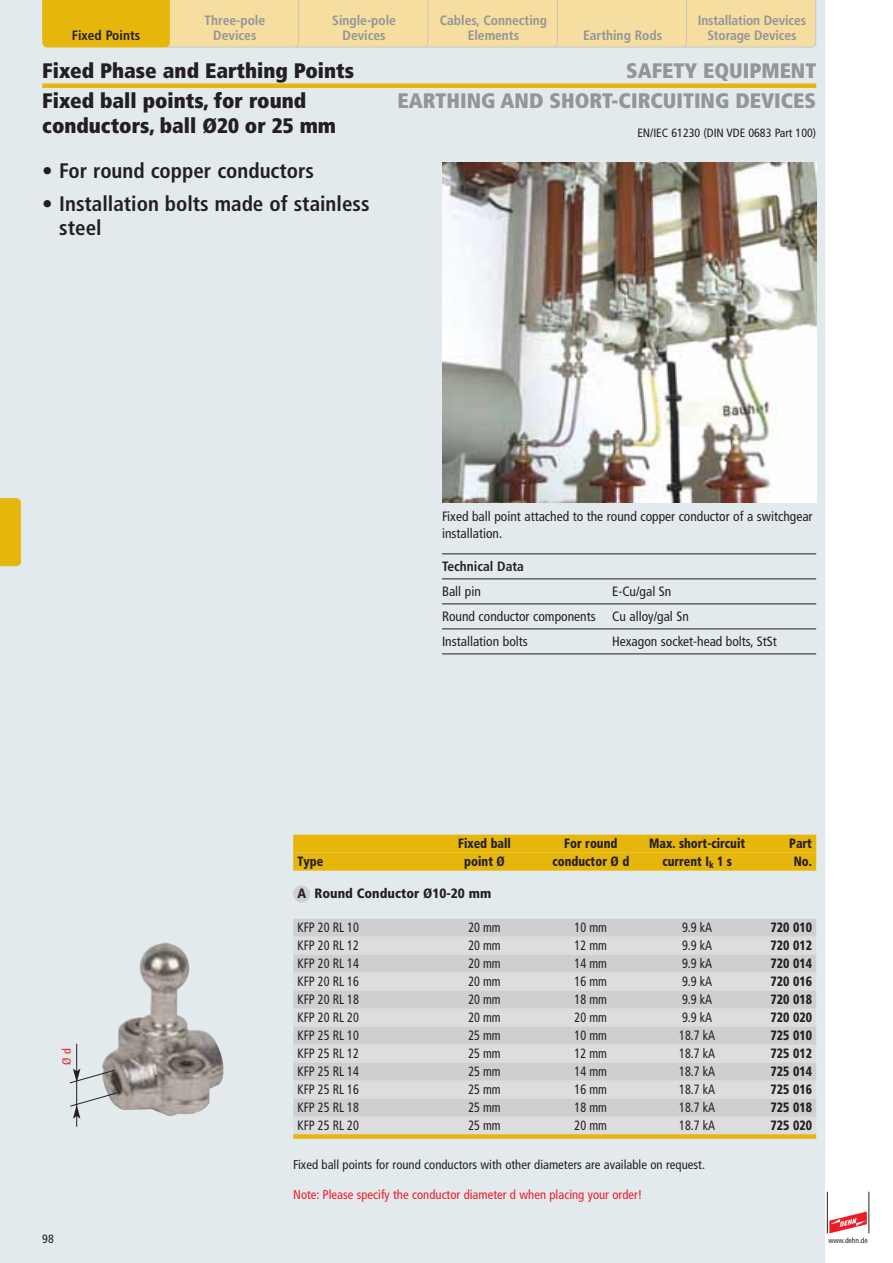
<style>
.page{position:relative;width:893px;height:1263px;background:#fff}
.page>*{position:absolute;margin:0;border:0;box-sizing:border-box;transform-origin:0 0}
.t1{font:900 condensed 21px/29.7px "Frutiger";color:#231f20}
.t2{font:700 condensed 21px/24px "Frutiger";color:#231f20}
.t3{font:900 condensed 21px/30px "Frutiger";color:#939598;text-align:right}
.t4{font:condensed 13.5px "Frutiger D";color:#231f20;scale:.9 1}
.t5{font:condensed 13.5px/25px "Frutiger";color:#231f20}
.t6{font:900 condensed 13.5px "Frutiger D";color:#231f20;scale:.9 1}
.t7{font:700 condensed 13.5px/15px "Frutiger";color:#939598;text-align:center}
.t8{font:700 condensed 13.5px "Frutiger";color:#231f20}
.t9{font:900 condensed 13.5px "Frutiger";color:#231f20}
.t10{font:condensed 12.75px "Frutiger";color:#231f20}
.t11{font:condensed 12.75px "Frutiger";color:#ed1c24}
.t12{font:condensed 12px "Frutiger";color:#231f20}
.t13{font:condensed 12px "Frutiger";color:#ed1c24}
.t14{font:condensed 7.5px "Frutiger";color:#231f20}
</style>
<div class="page">
<div style="left:0;top:0;width:825px;height:1263px;background:#e3eaee"></div>
<hr style="left:827px;top:1192px;width:1px;height:41px;background:#231f20">
<hr style="left:869px;top:1192px;width:1px;height:41px;background:#231f20">
<svg style="left:829px;top:1211px;width:38px;height:22px"></svg>
<div style="left:42px;top:83px;width:774px;height:5px;background:#e7b60a"></div>
<svg style="left:0;top:498px;width:21px;height:68px"></svg>
<img style="left:442px;top:162px;width:374px;height:340px">
<hr style="left:442px;top:553px;width:374px;height:1px;background:#231f20">
<hr style="left:442px;top:578px;width:374px;height:1px;background:#231f20">
<hr style="left:442px;top:603px;width:374px;height:1px;background:#231f20">
<hr style="left:442px;top:628px;width:374px;height:1px;background:#231f20">
<hr style="left:442px;top:653px;width:374px;height:1px;background:#231f20">
<div style="left:293px;top:885px;width:17px;height:17px;background:#cdcfd0;border-radius:50%"></div>
<div style="left:293px;top:835px;width:523px;height:18px;background:#e7b60a"></div>
<div style="left:293px;top:853px;width:523px;height:18px;background:#e7b60a"></div>
<div style="left:293px;top:919px;width:523px;height:18px;background:#cdcfd0"></div>
<div style="left:293px;top:937px;width:523px;height:18px;background:#dcddde"></div>
<div style="left:293px;top:955px;width:523px;height:18px;background:#cdcfd0"></div>
<div style="left:293px;top:973px;width:523px;height:18px;background:#dcddde"></div>
<div style="left:293px;top:991px;width:523px;height:18px;background:#cdcfd0"></div>
<div style="left:293px;top:1009px;width:523px;height:18px;background:#dcddde"></div>
<div style="left:293px;top:1027px;width:523px;height:18px;background:#cdcfd0"></div>
<div style="left:293px;top:1045px;width:523px;height:18px;background:#dcddde"></div>
<div style="left:293px;top:1063px;width:523px;height:18px;background:#cdcfd0"></div>
<div style="left:293px;top:1081px;width:523px;height:18px;background:#dcddde"></div>
<div style="left:293px;top:1099px;width:523px;height:18px;background:#cdcfd0"></div>
<div style="left:293px;top:1117px;width:523px;height:18px;background:#dcddde"></div>
<div style="left:293px;top:1134px;width:523px;height:5px;background:#e7b60a"></div>
<img style="left:104px;top:942px;width:120px;height:174px">
<hr style="left:76px;top:1076px;width:1px;height:39px;background:#231f20">
<svg style="left:69px;top:1044px;width:47px;height:40px"></svg>
<svg style="left:70px;top:1091px;width:50px;height:36px"></svg>
<svg style="left:42px;top:0;width:774px;height:47px;background:#f3d686"></svg>
<p class="t7" style="left:205px;top:13px;width:62px">Three-pole</p>
<p class="t8" style="left:72px;top:29px;width:70px">Fixed Points</p>
<p class="t7" style="left:213px;top:28px;width:45px">Devices</p>
<p class="t7" style="left:332px;top:13px;width:65px">Single-pole<br>Devices</p>
<p class="t7" style="left:440px;top:13px;width:109px">Cables, Connecting<br>Elements</p>
<p class="t7" style="left:698px;top:13px;width:110px">Installation Devices</p>
<p class="t7" style="left:583px;top:28px;width:81px">Earthing Rods</p>
<p class="t7" style="left:707px;top:28px;width:91px">Storage Devices</p>
<h1 class="t1" style="left:42px;top:58px;width:313px">Fixed Phase and Earthing Points<br>Fixed ball points, for round</h1>
<h1 class="t1" style="left:42px;top:113px;width:295px">conductors, ball Ø20 or 25 mm</h1>
<p class="t12" style="left:637px;top:128px;width:180px">EN/IEC 61230 (DIN VDE 0683 Part 100)</p>
<h1 class="t2" style="left:42px;top:160px;width:273px">• For round copper conductors</h1>
<h1 class="t2" style="left:59px;top:193px;width:312px;text-indent:-17px">• Installation bolts made of stainless steel</h1>
<h1 class="t3" style="left:397px;top:57px;width:420px">SAFETY EQUIPMENT<br>EARTHING AND SHORT-CIRCUITING DEVICES</h1>
<p class="t5" style="left:442px;top:509px;width:372px;line-height:16.5px">Fixed ball point attached to the round copper conductor of a switchgear installation.</p>
<p class="t8" style="left:442px;top:561px;width:83px">Technical Data</p>
<p class="t5" style="left:442px;top:580px;width:40px">Ball pin</p>
<p class="t5" style="left:442px;top:580px;width:248px;text-indent:170px">E-Cu/gal Sn<br>Round conductor components Cu alloy/gal Sn<br>Installation bolts</p>
<p class="t5" style="left:612px;top:630px;width:166px">Hexagon socket-head bolts, StSt</p>
<p class="t13" style="left:62px;top:1065px;width:18px;rotate:-90deg">Ø d</p>
<p class="t6" style="left:458px;top:837px;width:60px">Fixed ball</p>
<p class="t6" style="left:564px;top:837px;width:61px">For round</p>
<p class="t6" style="left:649px;top:837px;width:108px">Max. short-circuit</p>
<p class="t6" style="left:789px;top:837px;width:27px">Part</p>
<p class="t6" style="left:297px;top:855px;width:30px">Type</p>
<p class="t6" style="left:464px;top:855px;width:47px">point Ø</p>
<p class="t6" style="left:552px;top:855px;width:87px">conductor Ø d</p>
<p class="t6" style="left:662px;top:855px;width:79px">current I<sub>k</sub> 1 s</p>
<p class="t6" style="left:794px;top:855px;width:22px">No.</p>
<p class="t9" style="left:297px;top:888px;width:195px">A Round Conductor Ø10-20 mm</p>
<p class="t4" style="left:297px;top:921px;width:70px">KFP 20 RL 10</p>
<p class="t4" style="left:468px;top:921px;width:38px">20 mm</p>
<p class="t4" style="left:575px;top:921px;width:38px">10 mm</p>
<p class="t4" style="left:682px;top:921px;width:35px">9.9 kA</p>
<p class="t6" style="left:771px;top:921px;width:47px">720 010</p>
<p class="t4" style="left:297px;top:939px;width:70px">KFP 20 RL 12</p>
<p class="t4" style="left:468px;top:939px;width:38px">20 mm</p>
<p class="t4" style="left:575px;top:939px;width:38px">12 mm</p>
<p class="t4" style="left:682px;top:939px;width:35px">9.9 kA</p>
<p class="t6" style="left:771px;top:939px;width:47px">720 012</p>
<p class="t4" style="left:297px;top:957px;width:70px">KFP 20 RL 14</p>
<p class="t4" style="left:468px;top:957px;width:38px">20 mm</p>
<p class="t4" style="left:575px;top:957px;width:38px">14 mm</p>
<p class="t4" style="left:682px;top:957px;width:35px">9.9 kA</p>
<p class="t6" style="left:771px;top:957px;width:47px">720 014</p>
<p class="t4" style="left:297px;top:975px;width:70px">KFP 20 RL 16</p>
<p class="t4" style="left:468px;top:975px;width:38px">20 mm</p>
<p class="t4" style="left:575px;top:975px;width:38px">16 mm</p>
<p class="t4" style="left:682px;top:975px;width:35px">9.9 kA</p>
<p class="t6" style="left:771px;top:975px;width:47px">720 016</p>
<p class="t4" style="left:297px;top:993px;width:70px">KFP 20 RL 18</p>
<p class="t4" style="left:468px;top:993px;width:38px">20 mm</p>
<p class="t4" style="left:575px;top:993px;width:38px">18 mm</p>
<p class="t4" style="left:682px;top:993px;width:35px">9.9 kA</p>
<p class="t6" style="left:771px;top:993px;width:47px">720 018</p>
<p class="t4" style="left:297px;top:1011px;width:70px">KFP 20 RL 20</p>
<p class="t4" style="left:468px;top:1011px;width:38px">20 mm</p>
<p class="t4" style="left:575px;top:1011px;width:38px">20 mm</p>
<p class="t4" style="left:682px;top:1011px;width:35px">9.9 kA</p>
<p class="t6" style="left:771px;top:1011px;width:47px">720 020</p>
<p class="t4" style="left:297px;top:1029px;width:70px">KFP 25 RL 10</p>
<p class="t4" style="left:468px;top:1029px;width:38px">25 mm</p>
<p class="t4" style="left:575px;top:1029px;width:38px">10 mm</p>
<p class="t4" style="left:679px;top:1029px;width:41px">18.7 kA</p>
<p class="t6" style="left:771px;top:1029px;width:47px">725 010</p>
<p class="t4" style="left:297px;top:1047px;width:70px">KFP 25 RL 12</p>
<p class="t4" style="left:468px;top:1047px;width:38px">25 mm</p>
<p class="t4" style="left:575px;top:1047px;width:38px">12 mm</p>
<p class="t4" style="left:679px;top:1047px;width:41px">18.7 kA</p>
<p class="t6" style="left:771px;top:1047px;width:47px">725 012</p>
<p class="t4" style="left:297px;top:1065px;width:70px">KFP 25 RL 14</p>
<p class="t4" style="left:468px;top:1065px;width:38px">25 mm</p>
<p class="t4" style="left:575px;top:1065px;width:38px">14 mm</p>
<p class="t4" style="left:679px;top:1065px;width:41px">18.7 kA</p>
<p class="t6" style="left:771px;top:1065px;width:47px">725 014</p>
<p class="t4" style="left:297px;top:1083px;width:70px">KFP 25 RL 16</p>
<p class="t4" style="left:468px;top:1083px;width:38px">25 mm</p>
<p class="t4" style="left:575px;top:1083px;width:38px">16 mm</p>
<p class="t4" style="left:679px;top:1083px;width:41px">18.7 kA</p>
<p class="t6" style="left:771px;top:1083px;width:47px">725 016</p>
<p class="t4" style="left:297px;top:1101px;width:70px">KFP 25 RL 18</p>
<p class="t4" style="left:468px;top:1101px;width:38px">25 mm</p>
<p class="t4" style="left:575px;top:1101px;width:38px">18 mm</p>
<p class="t4" style="left:679px;top:1101px;width:41px">18.7 kA</p>
<p class="t6" style="left:771px;top:1101px;width:47px">725 018</p>
<p class="t4" style="left:297px;top:1119px;width:70px">KFP 25 RL 20</p>
<p class="t4" style="left:468px;top:1119px;width:38px">25 mm</p>
<p class="t4" style="left:575px;top:1119px;width:38px">20 mm</p>
<p class="t4" style="left:679px;top:1119px;width:41px">18.7 kA</p>
<p class="t6" style="left:771px;top:1119px;width:47px">725 020</p>
<p class="t10" style="left:293px;top:1159px;width:413px">Fixed ball points for round conductors with other diameters are available on request.</p>
<p class="t11" style="left:293px;top:1189px;width:351px">Note: Please specify the conductor diameter d when placing your order!</p>
<p class="t12" style="left:42px;top:1234px;width:13px">98</p>
<p class="t14" style="left:828px;top:1237px;width:41px">www.dehn.de</p>
</div>
